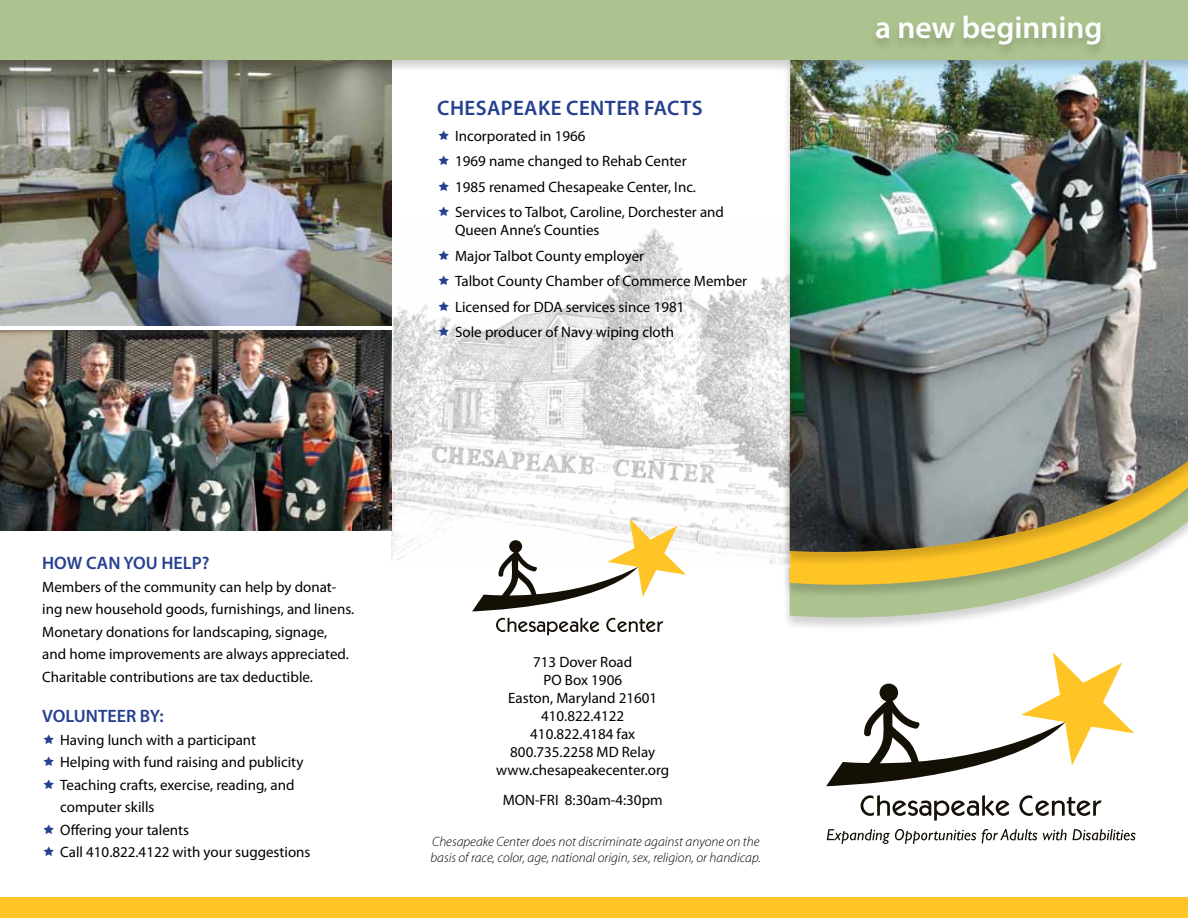
<style>
.page{position:relative;width:1188px;height:918px;background:#fff}
.page>*{position:absolute;margin:0;border:0;box-sizing:border-box;transform-origin:0 0}
.t1{font:600 31.5px "Myriad Pro";color:#fff}
.t2{font:600 21px "Myriad Pro";letter-spacing:.015em;color:#25408f}
.t3{font:600 18px "Myriad Pro";color:#25408f}
.t4{font:15px/22.5px "Myriad Pro";color:#000}
.t5{font:italic 300 13.5px/16.2px "Myriad Pro";color:#000}
</style>
<div class="page">
<svg style="left:790px;top:617px;width:182px;height:10px"></svg>
<svg style="left:790px;top:566px;width:344px;height:51px"></svg>
<div style="left:0;top:898px;width:1188px;height:20px;background:#ffc425"></div>
<svg style="left:861px;top:795px;width:148px;height:26px"></svg>
<svg style="left:1019px;top:795px;width:83px;height:21px"></svg>
<svg style="left:827px;top:829px;width:149px;height:15px"></svg>
<svg style="left:982px;top:829px;width:55px;height:14px"></svg>
<svg style="left:1043px;top:829px;width:92px;height:11px"></svg>
<svg style="left:826px;top:652px;width:308px;height:134px"></svg>
<img style="left:392px;top:228px;width:399px;height:339px">
<svg style="left:496px;top:618px;width:103px;height:17px"></svg>
<svg style="left:606px;top:618px;width:57px;height:14px"></svg>
<svg style="left:472px;top:519px;width:214px;height:92px"></svg>
<img style="left:0;top:331px;width:392px;height:199px">
<img style="left:0;top:74px;width:392px;height:252px">
<div style="left:782px;top:55px;width:406px;height:511px;background:#000;opacity:.18"></div>
<img style="left:790px;top:74px;width:398px;height:479px">
<div style="left:0;top:0;width:1188px;height:74px;background:#000;opacity:.18"></div>
<div style="left:0;top:0;width:1188px;height:59px;background:#acc38f"></div>
<div style="left:868px;top:14px;width:240px;height:44px;background:#000;opacity:.18"></div>
<svg style="left:439px;top:250px;width:10px;height:10px"></svg>
<svg style="left:439px;top:275px;width:10px;height:10px"></svg>
<svg style="left:439px;top:301px;width:10px;height:10px"></svg>
<svg style="left:439px;top:326px;width:10px;height:10px"></svg>
<h2 class="t2" style="left:437px;top:95px;width:14px">CHE</h2>
<h2 class="t2" style="left:476px;top:95px;width:25px">SAPEA</h2>
<h2 class="t2" style="left:538px;top:95px;width:42px">KE CENTER</h2>
<h2 class="t2" style="left:644px;top:95px;width:58px">FACTS</h2>
<p class="t4" style="left:455px;top:123px;width:271px;line-height:25.5px">Incorporated in 1966<br>1969 name changed to Rehab Center<br>1985 renamed Chesapeake Center, Inc.<br>Services to Talbot, Caroline, Dorchester and</p>
<p class="t4" style="left:455px;top:217px;width:294px;line-height:25.5px">Queen Anne’s Counties<br>Major Talbot County employer<br>Talbot County Chamber of Commerce Member<br>Licensed for DDA services since 1981<br>Sole producer of Navy wiping cloth</p>
<p class="t3" style="left:42px;top:552px;width:169px">HOW CAN YOU HELP?</p>
<p class="t4" style="left:42px;top:575px;width:314px">Members of the community can help by donat&shy;ing new household goods, furnishings, and linens.<br>Monetary donations for landscaping, signage, and home improvements are always appreciated.<br>Charitable contributions are tax deductible.</p>
<p class="t3" style="left:42px;top:705px;width:123px">VOLUNTEER BY:</p>
<p class="t4" style="left:60px;top:728px;width:252px">Having lunch with a participant<br>Helping with fund raising and publicity<br>Teaching crafts, exercise, reading, and computer skills<br>Offering your talents<br>Call 410.822.4122 with your suggestions</p>
<p class="t4" style="left:496px;top:653px;width:174px;line-height:18px;text-align:center">713 Dover Road<br>PO Box 1906<br>Easton, Maryland 21601<br>410.822.4122<br>410.822.4184 fax<br>800.735.2258 MD Relay www.chesapeakecenter.org</p>
<p class="t4" style="left:503px;top:789px;width:161px">MON-FRI 8:30am-4:30pm</p>
<p class="t5" style="left:430px;top:834px;width:332px">Chesapeake Center does not discriminate against anyone on the basis of race, color, age, national origin, sex, religion, or handicap.</p>
<h1 class="t1" style="left:875px;top:7px;width:229px">A NEW BEGINNING</h1>
</div>
